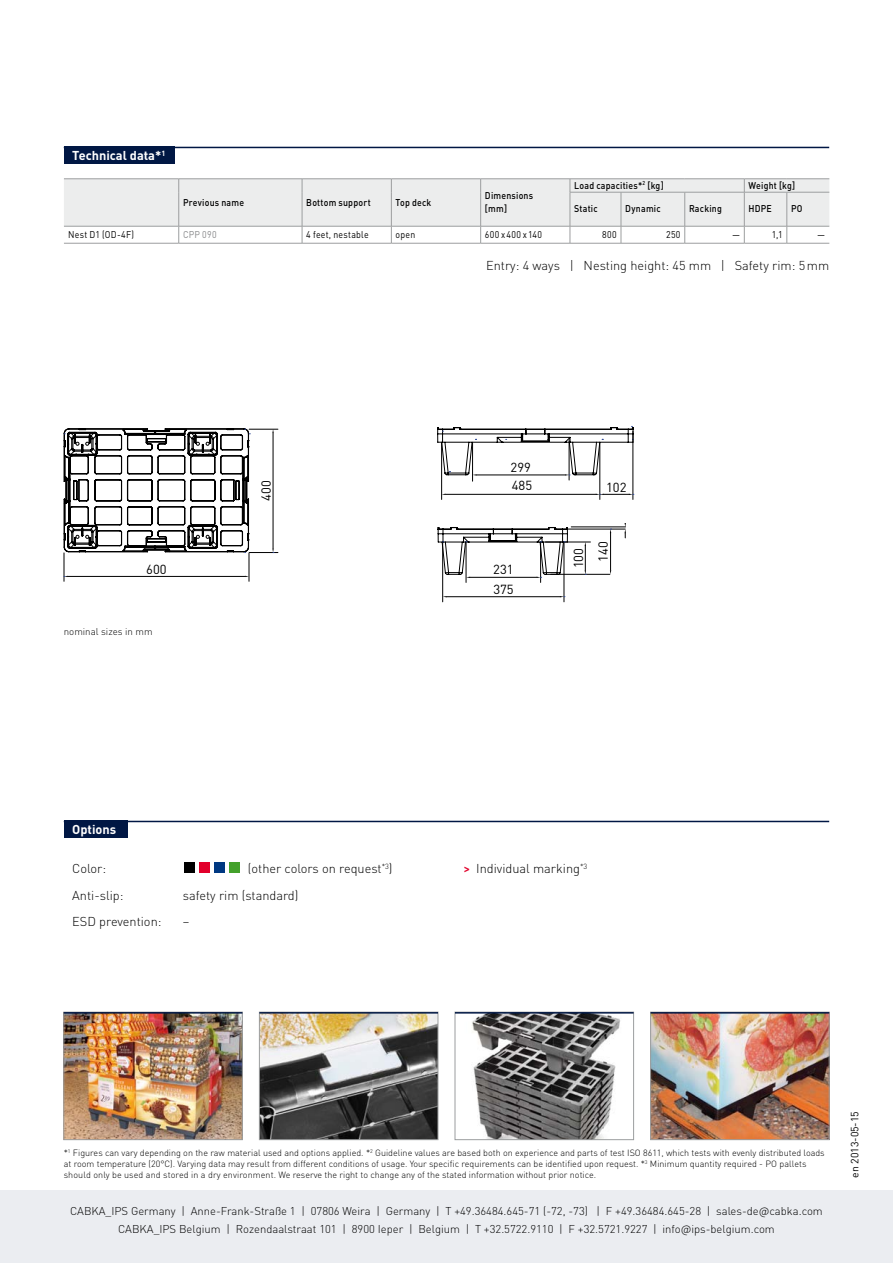
<style>
.page{position:relative;width:893px;height:1263px;background:#fff}
.page>*{position:absolute;margin:0;border:0;box-sizing:border-box;transform-origin:0 0}
.t1{font:13.05px "DIN Pro";color:#000}
.t2{font:300 12.75px "DIN Pro";color:#000}
.t3{font:700 12.75px "DIN Pro";color:#fff}
.t4{font:300 11.25px/18px "DIN Pro";color:#000;text-align:center}
.t5{font:10.5px "DIN Pro";color:#000}
.t6{font:500 9.75px/13.5px "DIN Pro";letter-spacing:.025em;color:#000;scale:.9 1}
.t7{font:9.75px "DIN Pro";letter-spacing:.03em;color:#000;scale:.9 1}
.t8{font:300 9.75px "DIN Pro";color:#000}
.t9{font:9.75px "DIN Pro";letter-spacing:.035em;color:#87888a;scale:.9 1}
.t10{font:300 9px/10.8px "DIN Pro";color:#000}
.s1{font-weight:500;color:#e2002b}
</style>
<div class="page">
<div style="left:184px;top:862px;width:10px;height:11px;background:#000"></div>
<div style="left:200px;top:862px;width:10px;height:11px;background:#e2002b"></div>
<div style="left:215px;top:862px;width:10px;height:11px;background:#003882"></div>
<div style="left:229px;top:862px;width:11px;height:11px;background:#44a12b"></div>
<img style="left:652px;top:1014px;width:175px;height:124px">
<div style="left:650px;top:1012px;width:179px;height:128px;border:1px solid #9c9e9f"></div>
<img style="left:472px;top:1014px;width:148px;height:124px">
<div style="left:455px;top:1012px;width:179px;height:128px;border:1px solid #9c9e9f"></div>
<img style="left:261px;top:1014px;width:175px;height:124px">
<div style="left:259px;top:1012px;width:179px;height:128px;border:1px solid #9c9e9f"></div>
<img style="left:66px;top:1014px;width:175px;height:124px">
<div style="left:64px;top:1012px;width:179px;height:128px;border:1px solid #9c9e9f"></div>
<hr style="left:64px;top:1012px;width:178px;height:1px;background:#001744">
<hr style="left:259px;top:1012px;width:179px;height:1px;background:#001744">
<hr style="left:455px;top:1012px;width:179px;height:1px;background:#001744">
<hr style="left:651px;top:1012px;width:178px;height:1px;background:#001744">
<hr style="left:64px;top:821px;width:765px;height:1px;background:#001744">
<hr style="left:64px;top:147px;width:765px;height:1px;background:#001744">
<svg style="left:64px;top:428px;width:214px;height:153px"></svg>
<hr style="left:472px;top:443px;width:1px;height:38px;background:#000">
<hr style="left:569px;top:439px;width:1px;height:41px;background:#000">
<hr style="left:441px;top:443px;width:1px;height:56px;background:#000">
<hr style="left:600px;top:443px;width:1px;height:56px;background:#000">
<hr style="left:446px;top:494px;width:150px;height:1px;background:#000">
<hr style="left:633px;top:431px;width:1px;height:68px;background:#000">
<svg style="left:596px;top:494px;width:38px;height:1px"></svg>
<svg style="left:437px;top:426px;width:196px;height:50px"></svg>
<hr style="left:551px;top:574px;width:59px;height:1px;background:#000">
<hr style="left:567px;top:529px;width:58px;height:1px;background:#000">
<hr style="left:610px;top:533px;width:1px;height:37px;background:#000">
<hr style="left:545px;top:542px;width:45px;height:1px;background:#000">
<svg style="left:585px;top:542px;width:1px;height:33px"></svg>
<hr style="left:466px;top:542px;width:1px;height:40px;background:#000">
<hr style="left:540px;top:542px;width:1px;height:40px;background:#000">
<hr style="left:442px;top:542px;width:1px;height:60px;background:#000">
<hr style="left:564px;top:542px;width:1px;height:60px;background:#000">
<hr style="left:447px;top:596px;width:113px;height:1px;background:#000">
<svg style="left:438px;top:527px;width:130px;height:51px"></svg>
<svg style="left:625px;top:523px;width:1px;height:15px"></svg>
<hr style="left:571px;top:527px;width:54px;height:1px;background:#000">
<div style="left:0;top:1191px;width:893px;height:72px;background:#ebedf1"></div>
<div style="left:64px;top:147px;width:110px;height:17px;background:#001744"></div>
<div style="left:64px;top:821px;width:64px;height:17px;background:#001744"></div>
<hr style="left:302px;top:243px;width:89px;height:1px;background:#9c9e9f">
<hr style="left:481px;top:243px;width:89px;height:1px;background:#9c9e9f">
<hr style="left:570px;top:243px;width:51px;height:1px;background:#9c9e9f">
<hr style="left:621px;top:243px;width:64px;height:1px;background:#9c9e9f">
<hr style="left:685px;top:243px;width:59px;height:1px;background:#9c9e9f">
<svg style="left:64px;top:179px;width:765px;height:64px"></svg>
<hr style="left:64px;top:243px;width:115px;height:1px;background:#9c9e9f">
<hr style="left:179px;top:243px;width:123px;height:1px;background:#9c9e9f">
<hr style="left:391px;top:243px;width:90px;height:1px;background:#9c9e9f">
<hr style="left:744px;top:243px;width:43px;height:1px;background:#9c9e9f">
<hr style="left:787px;top:243px;width:42px;height:1px;background:#9c9e9f">
<hr style="left:744px;top:192px;width:43px;height:1px;background:#9c9e9f">
<hr style="left:787px;top:192px;width:42px;height:1px;background:#9c9e9f">
<hr style="left:787px;top:192px;width:1px;height:34px;background:#9c9e9f">
<hr style="left:570px;top:192px;width:51px;height:1px;background:#9c9e9f">
<hr style="left:570px;top:192px;width:1px;height:34px;background:#9c9e9f">
<hr style="left:621px;top:192px;width:64px;height:1px;background:#9c9e9f">
<hr style="left:621px;top:192px;width:1px;height:34px;background:#9c9e9f">
<hr style="left:685px;top:192px;width:59px;height:1px;background:#9c9e9f">
<hr style="left:684px;top:192px;width:1px;height:34px;background:#9c9e9f">
<hr style="left:744px;top:192px;width:1px;height:34px;background:#9c9e9f">
<hr style="left:64px;top:226px;width:115px;height:1px;background:#9c9e9f">
<hr style="left:302px;top:226px;width:89px;height:1px;background:#9c9e9f">
<hr style="left:391px;top:226px;width:90px;height:1px;background:#9c9e9f">
<hr style="left:481px;top:226px;width:89px;height:1px;background:#9c9e9f">
<hr style="left:570px;top:226px;width:51px;height:1px;background:#9c9e9f">
<hr style="left:621px;top:226px;width:64px;height:1px;background:#9c9e9f">
<hr style="left:685px;top:226px;width:59px;height:1px;background:#9c9e9f">
<hr style="left:744px;top:226px;width:43px;height:1px;background:#9c9e9f">
<hr style="left:787px;top:226px;width:42px;height:1px;background:#9c9e9f">
<hr style="left:179px;top:226px;width:123px;height:1px;background:#9c9e9f">
<h2 class="t3" style="left:72px;top:147px;width:95px">Technical data*<sup>1</sup></h2>
<p class="t6" style="left:183px;top:195px;width:69px">Previous name</p>
<p class="t6" style="left:306px;top:195px;width:73px">Bottom support</p>
<p class="t6" style="left:396px;top:195px;width:41px">Top deck</p>
<p class="t6" style="left:485px;top:188px;width:55px">Dimensions [mm]</p>
<p class="t6" style="left:574px;top:178px;width:101px">Load capacities*<sup>2</sup> [kg]</p>
<p class="t6" style="left:749px;top:178px;width:53px">Weight [kg]</p>
<p class="t6" style="left:574px;top:201px;width:28px">Static</p>
<p class="t6" style="left:625px;top:201px;width:41px">Dynamic</p>
<p class="t6" style="left:689px;top:201px;width:38px">Racking</p>
<p class="t6" style="left:749px;top:201px;width:27px">HDPE</p>
<p class="t6" style="left:791px;top:201px;width:14px">PO</p>
<p class="t7" style="left:68px;top:228px;width:75px">Nest D1 (OD-4F)</p>
<p class="t9" style="left:183px;top:228px;width:39px">CPP 090</p>
<p class="t7" style="left:485px;top:228px;width:65px">600 x 400 x 140</p>
<p class="t7" style="left:602px;top:228px;width:18px">800</p>
<p class="t7" style="left:666px;top:228px;width:17px">250</p>
<p class="t7" style="left:732px;top:228px;width:10px">—</p>
<p class="t7" style="left:772px;top:228px;width:14px">1,1</p>
<p class="t7" style="left:817px;top:228px;width:10px">—</p>
<p class="t7" style="left:306px;top:228px;width:71px">4 feet, nestable</p>
<p class="t7" style="left:396px;top:228px;width:23px">open</p>
<h2 class="t2" style="left:486px;top:257px;width:345px">Entry: 4 ways | Nesting height: 45 mm | Safety rim: 5mm</h2>
<h1 class="t1" style="left:146px;top:561px;width:22px">600</h1>
<p class="t8" style="left:64px;top:624px;width:90px">nominal sizes in mm</p>
<h1 class="t1" style="left:257px;top:501px;width:22px;rotate:-90deg">400</h1>
<h1 class="t1" style="left:511px;top:459px;width:22px">299</h1>
<h1 class="t1" style="left:512px;top:477px;width:22px">485</h1>
<h1 class="t1" style="left:606px;top:478px;width:22px">102</h1>
<h1 class="t1" style="left:493px;top:561px;width:22px">231</h1>
<h1 class="t1" style="left:493px;top:580px;width:22px">375</h1>
<h1 class="t1" style="left:570px;top:568px;width:22px;rotate:-90deg">100</h1>
<h1 class="t1" style="left:594px;top:562px;width:22px;rotate:-90deg">140</h1>
<h2 class="t3" style="left:72px;top:821px;width:45px">Options</h2>
<h2 class="t2" style="left:72px;top:860px;width:35px">Color:</h2>
<h2 class="t2" style="left:248px;top:860px;width:146px">(other colors on request<sup>*3</sup>)</h2>
<h2 class="t2" style="left:72px;top:886px;width:53px">Anti-slip:</h2>
<h2 class="t2" style="left:183px;top:886px;width:117px">safety rim (standard)</h2>
<h2 class="t2" style="left:72px;top:913px;width:91px">ESD prevention:</h2>
<h2 class="t2" style="left:183px;top:913px;width:8px">–</h2>
<h2 class="t2" style="left:463px;top:860px;width:125px"><span class="s1">&gt;</span> Individual marking<sup>*3</sup></h2>
<p class="t10" style="left:64px;top:1147px;width:762px">*<sup>1</sup> Figures can vary depending on the raw material used and options applied. *<sup>2</sup> Guideline values are based both on experience and parts of test ISO 8611, which tests with evenly distributed loads at room temperature (20°C). Varying data may result from different conditions of usage. Your specific requirements can be identified upon request. *<sup>3</sup> Minimum quantity required - PO pallets should only be used and stored in a dry environment. We reserve the right to change any of the stated information without prior notice.</p>
<p class="t4" style="left:70px;top:1202px;width:754px">CABKA_IPS Germany | Anne-Frank-Straße 1 | 07806 Weira | Germany | T +49.36484.645-71 (-72, -73) | F +49.36484.645-28 | sales-de@cabka.com<br>CABKA_IPS Belgium | Rozendaalstraat 101 | 8900 Ieper | Belgium | T +32.5722.9110 | F +32.5721.9227 | info@ips-belgium.com</p>
<p class="t5" style="left:847px;top:1178px;width:68px;rotate:-90deg">en 2013-05-15</p>
</div>
